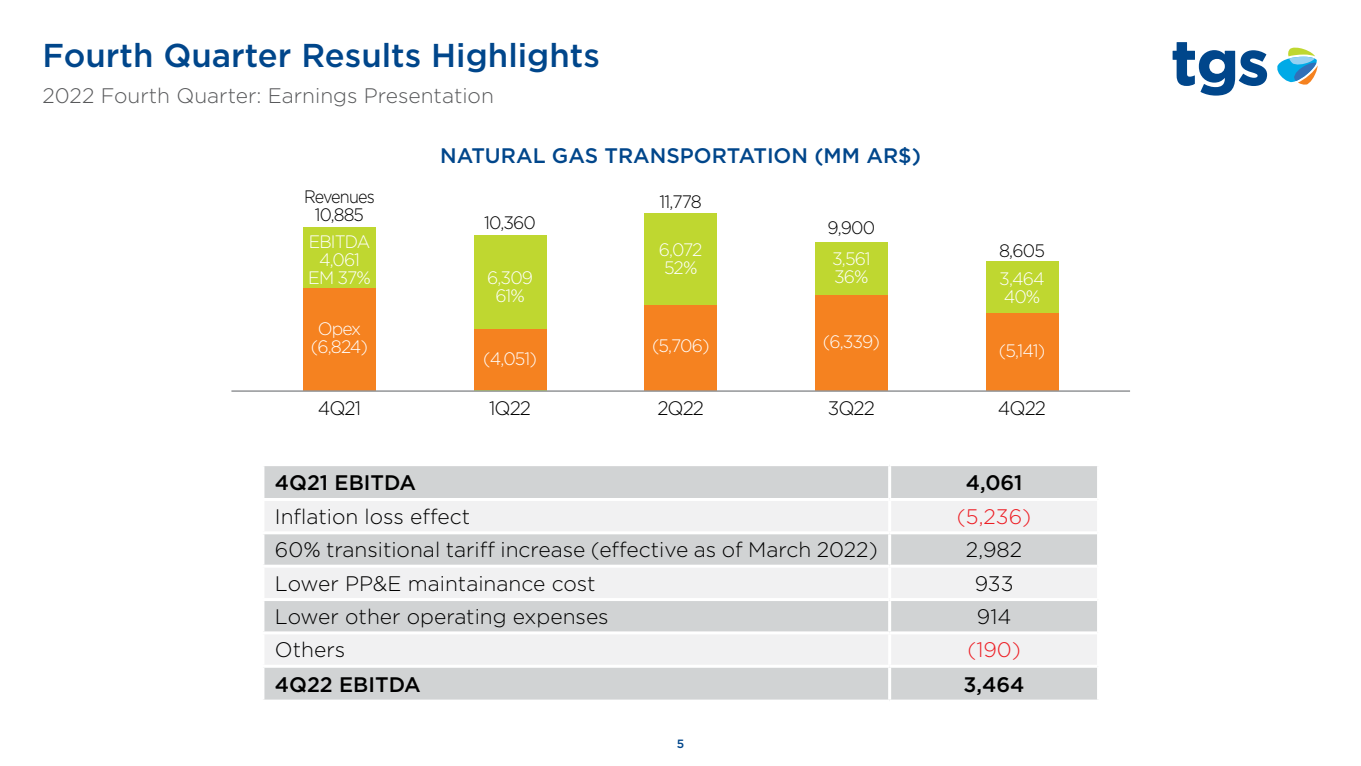
<style>
.page{position:relative;width:1361px;height:766px;background:#fff}
.page>*{position:absolute;margin:0;border:0;box-sizing:border-box;transform-origin:0 0}
.t1{font:500 33px "Gotham";color:#00468b}
.t2{font:300 21px "Gotham";color:#000}
.t3{font:300 21px "Gotham";color:#58595b}
.t4{font:500 21px "Gotham";color:#00468b}
.t5{font:500 21px "Gotham";color:#000}
.t6{font:300 21px "Gotham";color:#ed1d24}
.t7{font:300 19.5px "Gotham";letter-spacing:-.05em;color:#000}
.t8{font:300 18px/18px "Gotham";letter-spacing:-.05em;color:#fff}
.t9{font:300 18px "Gotham";letter-spacing:-.05em;color:#000}
.t10{font:300 18px/18px "Gotham";letter-spacing:-.05em;color:#fff;text-align:center;scale:.95 1}
.t11{font:300 18px/18px "Gotham";letter-spacing:-.05em;color:#000;text-align:center;scale:.9 1}
.t12{font:500 12px "Gotham";color:#00468b}
</style>
<div class="page">
<svg style="left:1172px;top:42px;width:95px;height:54px"></svg>
<svg style="left:1277px;top:47px;width:40px;height:38px"></svg>
<div style="left:264px;top:466px;width:833px;height:233px;background:#d1d3d4"></div>
<svg style="left:264px;top:501px;width:833px;height:163px;fill:#f1f1f2"></svg>
<hr style="left:888px;top:466px;width:3px;height:32px;background:#fff">
<hr style="left:888px;top:501px;width:3px;height:30px;background:#fff">
<hr style="left:888px;top:534px;width:3px;height:30px;background:#fff">
<hr style="left:888px;top:567px;width:3px;height:31px;background:#fff">
<hr style="left:888px;top:601px;width:3px;height:30px;background:#fff">
<hr style="left:888px;top:634px;width:3px;height:30px;background:#fff">
<hr style="left:888px;top:667px;width:3px;height:32px;background:#fff">
<hr style="left:261px;top:498px;width:628px;height:3px;background:#fff">
<hr style="left:889px;top:498px;width:208px;height:3px;background:#fff">
<hr style="left:261px;top:531px;width:628px;height:3px;background:#fff">
<hr style="left:889px;top:531px;width:208px;height:3px;background:#fff">
<hr style="left:261px;top:564px;width:628px;height:3px;background:#fff">
<hr style="left:889px;top:564px;width:208px;height:3px;background:#fff">
<hr style="left:261px;top:598px;width:628px;height:3px;background:#fff">
<hr style="left:889px;top:598px;width:208px;height:3px;background:#fff">
<hr style="left:261px;top:631px;width:628px;height:3px;background:#fff">
<hr style="left:261px;top:664px;width:628px;height:3px;background:#fff">
<hr style="left:889px;top:631px;width:208px;height:3px;background:#fff">
<hr style="left:889px;top:664px;width:208px;height:3px;background:#fff">
<div style="left:303px;top:227px;width:72px;height:163px;background:#bfd730"></div>
<div style="left:474px;top:235px;width:72px;height:155px;background:#bfd730"></div>
<div style="left:645px;top:213px;width:72px;height:177px;background:#bfd730"></div>
<div style="left:815px;top:242px;width:72px;height:148px;background:#bfd730"></div>
<div style="left:986px;top:261px;width:72px;height:129px;background:#bfd730"></div>
<div style="left:303px;top:288px;width:72px;height:102px;background:#f58220"></div>
<div style="left:474px;top:329px;width:72px;height:61px;background:#f58220"></div>
<div style="left:645px;top:304px;width:72px;height:86px;background:#f58220"></div>
<div style="left:815px;top:295px;width:72px;height:95px;background:#f58220"></div>
<div style="left:986px;top:313px;width:72px;height:77px;background:#f58220"></div>
<hr style="left:231px;top:390px;width:899px;height:2px;background:#939598">
<h1 class="t1" style="left:43px;top:33px;width:559px">Fourth Quarter Results Highlights</h1>
<p class="t3" style="left:43px;top:84px;width:453px">2022 Fourth Quarter: Earnings Presentation</p>
<p class="t11" style="left:304px;top:187px;width:80px">Revenues<br>10,885</p>
<p class="t10" style="left:308px;top:232px;width:67px">EBITDA<br>4,061<br>EM 37%</p>
<p class="t8" style="left:311px;top:319px;width:59px;text-align:center">Opex (6,824)</p>
<p class="t7" style="left:318px;top:397px;width:45px">4Q21</p>
<p class="t4" style="left:440px;top:141px;width:482px">NATURAL GAS TRANSPORTATION (MM AR$)</p>
<p class="t9" style="left:484px;top:213px;width:53px">10,360</p>
<p class="t8" style="left:487px;top:268px;width:47px;text-align:center">6,309<br>61%</p>
<p class="t8" style="left:483px;top:349px;width:55px">(4,051)</p>
<p class="t7" style="left:489px;top:397px;width:43px">1Q22</p>
<p class="t9" style="left:659px;top:192px;width:44px">11,778</p>
<p class="t8" style="left:659px;top:240px;width:45px">6,072<br>52%</p>
<p class="t8" style="left:652px;top:336px;width:59px">(5,706)</p>
<p class="t7" style="left:657px;top:397px;width:48px">2Q22</p>
<p class="t9" style="left:827px;top:218px;width:49px">9,900</p>
<p class="t8" style="left:832px;top:249px;width:40px">3,561<br>36%</p>
<p class="t8" style="left:822px;top:332px;width:59px">(6,339)</p>
<p class="t7" style="left:828px;top:397px;width:49px">3Q22</p>
<p class="t9" style="left:999px;top:240px;width:47px">8,605</p>
<p class="t8" style="left:999px;top:269px;width:47px">3,464<br>40%</p>
<p class="t8" style="left:999px;top:341px;width:48px">(5,141)</p>
<p class="t7" style="left:998px;top:397px;width:50px">4Q22</p>
<p class="t5" style="left:275px;top:469px;width:143px">4Q21 EBITDA</p>
<p class="t5" style="left:966px;top:469px;width:58px">4,061</p>
<p class="t2" style="left:275px;top:505px;width:197px">Inflation loss effect</p>
<p class="t6" style="left:957px;top:505px;width:76px">(5,236)</p>
<p class="t2" style="left:275px;top:538px;width:604px">60% transitional tariff increase (effective as of March 2022)</p>
<p class="t2" style="left:966px;top:538px;width:58px">2,982</p>
<p class="t2" style="left:275px;top:571px;width:322px">Lower PP&amp;E maintainance cost</p>
<p class="t2" style="left:974px;top:571px;width:40px">933</p>
<p class="t2" style="left:275px;top:605px;width:335px">Lower other operating expenses</p>
<p class="t2" style="left:977px;top:605px;width:36px">914</p>
<p class="t2" style="left:275px;top:638px;width:72px">Others</p>
<p class="t6" style="left:967px;top:638px;width:55px">(190)</p>
<p class="t5" style="left:275px;top:670px;width:147px">4Q22 EBITDA</p>
<p class="t5" style="left:963px;top:670px;width:63px">3,464</p>
<p class="t12" style="left:677px;top:735px;width:9px">5</p>
</div>
